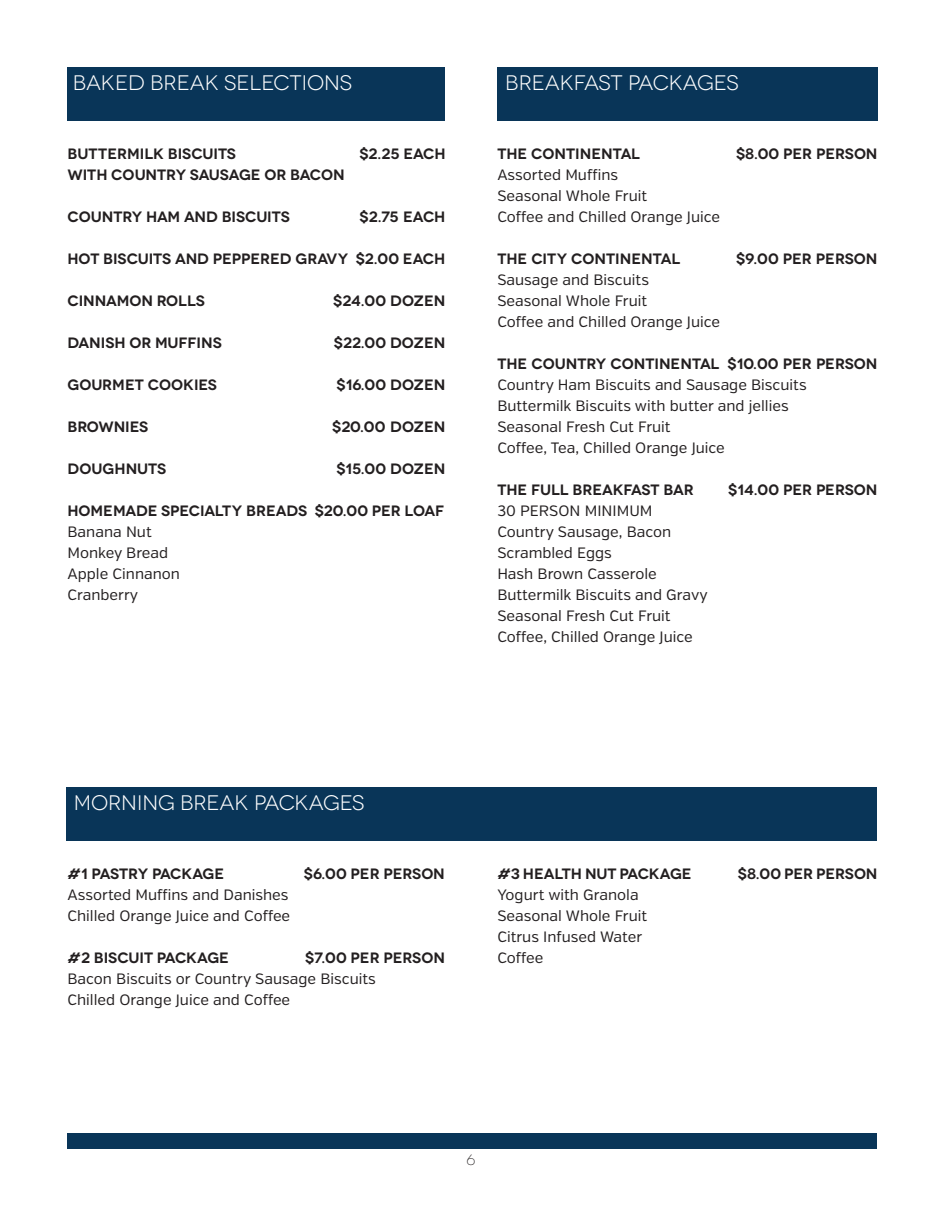
<style>
.page{position:relative;width:945px;height:1215px;background:#fff}
.page>*{position:absolute;margin:0;border:0;box-sizing:border-box;transform-origin:0 0}
.t1{font:21px "Novecentowide";color:#fff}
.t2{font:15px/21px "Verb";color:#231f20}
.t3{font:600 15px "Novecentowide";color:#231f20}
.t4{font:600 15px "Novecentowide";letter-spacing:-.02em;color:#231f20}
.t5{font:300 15px "Novecentowide";color:#231f20}
</style>
<div class="page">
<div style="left:68px;top:68px;width:378px;height:54px;background:#093558"></div>
<div style="left:66px;top:788px;width:811px;height:54px;background:#093558"></div>
<div style="left:498px;top:68px;width:380px;height:54px;background:#093558"></div>
<div style="left:68px;top:1134px;width:809px;height:15px;background:#093558"></div>
<p class="t1" style="left:73px;top:71px;width:281px">BAKED BREAK SELECTIONS</p>
<p class="t3" style="left:68px;top:145px;width:170px">BUTTERMILK BISCUITS</p>
<p class="t3" style="left:359px;top:145px;width:88px">$2.25 EACH</p>
<p class="t3" style="left:68px;top:166px;width:279px">WITH COUNTRY SAUSAGE OR BACON</p>
<p class="t3" style="left:68px;top:208px;width:224px">COUNTRY HAM AND BISCUITS</p>
<p class="t3" style="left:360px;top:208px;width:87px">$2.75 EACH</p>
<p class="t3" style="left:68px;top:250px;width:379px">HOT BISCUITS AND PEPPERED GRAVY $2.00 EACH</p>
<p class="t3" style="left:68px;top:292px;width:139px">CINNAMON ROLLS</p>
<p class="t3" style="left:333px;top:292px;width:114px">$24.00 DOZEN</p>
<p class="t3" style="left:68px;top:334px;width:156px">DANISH OR MUFFINS</p>
<p class="t3" style="left:334px;top:334px;width:113px">$22.00 DOZEN</p>
<p class="t3" style="left:68px;top:376px;width:151px">GOURMET COOKIES</p>
<p class="t3" style="left:337px;top:376px;width:110px">$16.00 DOZEN</p>
<p class="t3" style="left:68px;top:418px;width:82px">BROWNIES</p>
<p class="t3" style="left:332px;top:418px;width:115px">$20.00 DOZEN</p>
<p class="t3" style="left:68px;top:460px;width:100px">DOUGHNUTS</p>
<p class="t3" style="left:336px;top:460px;width:111px">$15.00 DOZEN</p>
<p class="t3" style="left:68px;top:502px;width:378px">HOMEMADE SPECIALTY BREADS $20.00 PER LOAF</p>
<p class="t2" style="left:68px;top:522px;width:86px">Banana Nut</p>
<p class="t2" style="left:68px;top:543px;width:102px">Monkey Bread</p>
<p class="t2" style="left:68px;top:564px;width:114px">Apple Cinnanon</p>
<p class="t2" style="left:68px;top:585px;width:72px">Cranberry</p>
<p class="t1" style="left:505px;top:71px;width:235px">BREAKFAST PACKAGES</p>
<p class="t3" style="left:497px;top:145px;width:144px">THE CONTINENTAL</p>
<p class="t3" style="left:736px;top:145px;width:143px">$8.00 PER PERSON</p>
<p class="t2" style="left:497px;top:165px;width:122px">Assorted Muffins</p>
<p class="t2" style="left:497px;top:186px;width:151px">Seasonal Whole Fruit</p>
<p class="t2" style="left:497px;top:207px;width:224px">Coffee and Chilled Orange Juice</p>
<p class="t3" style="left:497px;top:250px;width:184px">THE CITY CONTINENTAL</p>
<p class="t3" style="left:736px;top:250px;width:143px">$9.00 PER PERSON</p>
<p class="t2" style="left:497px;top:270px;width:153px">Sausage and Biscuits</p>
<p class="t2" style="left:497px;top:291px;width:151px">Seasonal Whole Fruit</p>
<p class="t2" style="left:497px;top:312px;width:224px">Coffee and Chilled Orange Juice</p>
<p class="t3" style="left:497px;top:355px;width:382px">THE COUNTRY CONTINENTAL $10.00 PER PERSON</p>
<p class="t2" style="left:497px;top:375px;width:311px">Country Ham Biscuits and Sausage Biscuits<br>Buttermilk Biscuits with butter and jellies</p>
<p class="t2" style="left:497px;top:417px;width:175px">Seasonal Fresh Cut Fruit</p>
<p class="t2" style="left:497px;top:438px;width:229px">Coffee, Tea, Chilled Orange Juice</p>
<p class="t3" style="left:497px;top:481px;width:198px">THE FULL BREAKFAST BAR</p>
<p class="t3" style="left:728px;top:481px;width:151px">$14.00 PER PERSON</p>
<p class="t2" style="left:497px;top:501px;width:157px">30 PERSON MINIMUM</p>
<p class="t2" style="left:497px;top:522px;width:176px">Country Sausage, Bacon</p>
<p class="t2" style="left:497px;top:543px;width:116px">Scrambled Eggs</p>
<p class="t2" style="left:497px;top:564px;width:161px">Hash Brown Casserole</p>
<p class="t2" style="left:497px;top:585px;width:212px">Buttermilk Biscuits and Gravy</p>
<p class="t2" style="left:497px;top:606px;width:175px">Seasonal Fresh Cut Fruit</p>
<p class="t2" style="left:497px;top:627px;width:197px">Coffee, Chilled Orange Juice</p>
<p class="t1" style="left:74px;top:791px;width:292px">MORNING BREAK PACKAGES</p>
<p class="t4" style="left:68px;top:865px;width:158px">#1 PASTRY PACKAGE</p>
<p class="t3" style="left:304px;top:865px;width:143px">$6.00 PER PERSON</p>
<p class="t2" style="left:68px;top:885px;width:223px">Assorted Muffins and Danishes</p>
<p class="t2" style="left:68px;top:906px;width:224px">Chilled Orange Juice and Coffee</p>
<p class="t3" style="left:68px;top:949px;width:163px">#2 BISCUIT PACKAGE</p>
<p class="t3" style="left:305px;top:949px;width:141px">$7.00 PER PERSON</p>
<p class="t2" style="left:68px;top:969px;width:310px">Bacon Biscuits or Country Sausage Biscuits</p>
<p class="t2" style="left:68px;top:990px;width:224px">Chilled Orange Juice and Coffee</p>
<p class="t3" style="left:497px;top:865px;width:196px">#3 HEALTH NUT PACKAGE</p>
<p class="t3" style="left:738px;top:865px;width:141px">$8.00 PER PERSON</p>
<p class="t2" style="left:497px;top:885px;width:143px">Yogurt with Granola</p>
<p class="t2" style="left:497px;top:906px;width:151px">Seasonal Whole Fruit</p>
<p class="t2" style="left:497px;top:927px;width:147px">Citrus Infused Water</p>
<p class="t2" style="left:497px;top:948px;width:48px">Coffee</p>
<p class="t5" style="left:467px;top:1151px;width:10px">6</p>
</div>
